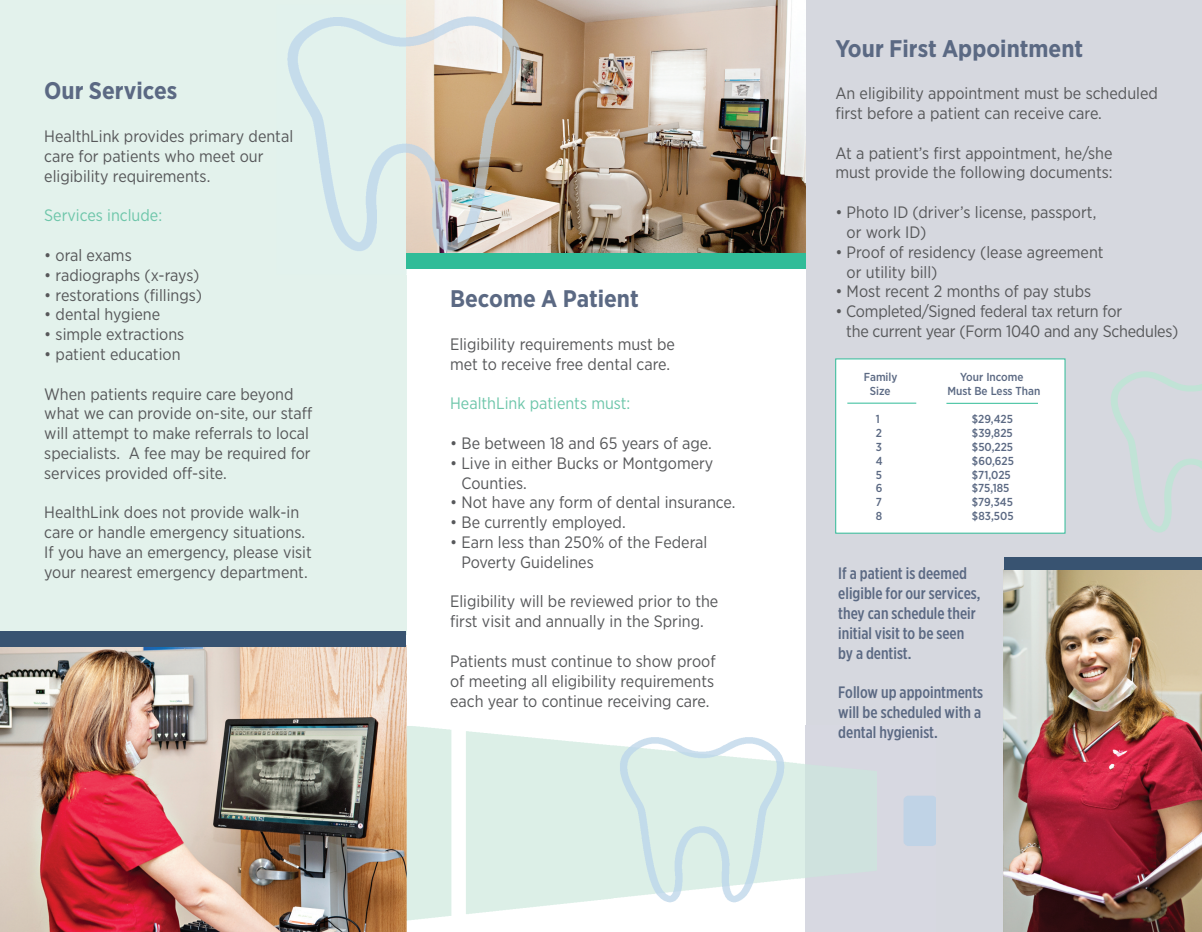
<style>
.page{position:relative;width:1202px;height:932px;background:#fff}
.page>*{position:absolute;margin:0;border:0;box-sizing:border-box;transform-origin:0 0}
.t1{font:700 24px "Gotham Narrow";color:#5b6983}
.t2{font:16.5px/19.8px "Gotham Narrow";color:#57585a}
.t3{font:500 16.5px/19.8px "Gotham X Narrow";color:#5b6983}
.t4{font:16.5px "Gotham Narrow";color:#6ec6aa}
.t5{font:500 11.55px "Gotham Narrow";color:#5b6983}
</style>
<div class="page">
<div style="left:0;top:0;width:406px;height:635px;background:#e3f2ec"></div>
<div style="left:806px;top:0;width:396px;height:932px;background:#d6d8df"></div>
<img style="left:1004px;top:570px;width:198px;height:362px">
<img style="left:0;top:646px;width:406px;height:286px">
<img style="left:406px;top:0;width:400px;height:254px">
<img style="left:406px;top:726px;width:530px;height:206px">
<img style="left:287px;top:4px;width:246px;height:270px">
<img style="left:613px;top:727px;width:183px;height:191px">
<svg style="left:1111px;top:371px;width:91px;height:161px"></svg>
<div style="left:0;top:632px;width:406px;height:14px;background:#385371"></div>
<div style="left:406px;top:254px;width:400px;height:14px;background:#30bc98"></div>
<div style="left:1004px;top:557px;width:198px;height:13px;background:#385371"></div>
<div style="left:836px;top:359px;width:228px;height:173px;background:#fff"></div>
<hr style="left:847px;top:403px;width:69px;height:1px;background:#30bc98">
<hr style="left:946px;top:403px;width:92px;height:1px;background:#30bc98">
<h1 class="t1" style="left:44px;top:83px;width:135px">Our Services</h1>
<p class="t2" style="left:44px;top:128px;width:250px">HealthLink provides primary dental care for patients who meet our eligibility requirements.</p>
<p class="t4" style="left:44px;top:210px;width:119px">Services include:</p>
<p class="t2" style="left:44px;top:246px;width:89px">• oral exams</p>
<p class="t2" style="left:44px;top:266px;width:157px">• radiographs (x-rays)</p>
<p class="t2" style="left:44px;top:286px;width:159px">• restorations (fillings)</p>
<p class="t2" style="left:44px;top:306px;width:117px">• dental hygiene</p>
<p class="t2" style="left:44px;top:326px;width:142px">• simple extractions</p>
<p class="t2" style="left:44px;top:345px;width:138px">• patient education</p>
<p class="t2" style="left:44px;top:385px;width:269px">When patients require care beyond what we can provide on-site, our staff will attempt to make referrals to local specialists. A fee may be required for services provided off-site.</p>
<p class="t2" style="left:44px;top:504px;width:269px">HealthLink does not provide walk-in care or handle emergency situations.<br>If you have an emergency, please visit your nearest emergency department.</p>
<h1 class="t1" style="left:450px;top:290px;width:190px">Become A Patient</h1>
<p class="t2" style="left:450px;top:335px;width:226px">Eligibility requirements must be met to receive free dental care.</p>
<p class="t4" style="left:450px;top:398px;width:182px">HealthLink patients must:</p>
<p class="t2" style="left:450px;top:434px;width:263px">• Be between 18 and 65 years of age.</p>
<p class="t2" style="left:461px;top:454px;width:253px;text-indent:-11px">• Live in either Bucks or Montgomery<br>Counties.</p>
<p class="t2" style="left:450px;top:494px;width:287px">• Not have any form of dental insurance.</p>
<p class="t2" style="left:450px;top:514px;width:177px">• Be currently employed.</p>
<p class="t2" style="left:461px;top:533px;width:247px;text-indent:-11px">• Earn less than 250% of the Federal<br>Poverty Guidelines</p>
<p class="t2" style="left:450px;top:593px;width:270px">Eligibility will be reviewed prior to the first visit and annually in the Spring.</p>
<p class="t2" style="left:450px;top:652px;width:267px;text-align:justify">Patients must continue to show proof of meeting all eligibility requirements each year to continue receiving care.</p>
<h1 class="t1" style="left:835px;top:40px;width:249px">Your First Appointment</h1>
<p class="t2" style="left:835px;top:85px;width:324px">An eligibility appointment must be scheduled first before a patient can receive care.</p>
<p class="t2" style="left:835px;top:144px;width:279px">At a patient’s first appointment, he/she must provide the following documents:</p>
<p class="t2" style="left:846px;top:204px;width:251px;text-indent:-11px">• Photo ID (driver’s license, passport, or work ID)</p>
<p class="t2" style="left:846px;top:243px;width:258px;text-indent:-11px">• Proof of residency (lease agreement or utility bill)</p>
<p class="t2" style="left:835px;top:283px;width:257px">• Most recent 2 months of pay stubs</p>
<p class="t2" style="left:846px;top:303px;width:333px;text-indent:-11px">• Completed/Signed federal tax return for<br>the current year (Form 1040 and any Schedules)</p>
<p class="t5" style="left:864px;top:373px;width:35px">Family</p>
<p class="t5" style="left:960px;top:373px;width:65px">Your Income</p>
<p class="t5" style="left:870px;top:387px;width:22px">Size</p>
<p class="t5" style="left:947px;top:387px;width:95px">Must Be Less Than</p>
<p class="t5" style="left:876px;top:415px;width:6px">1</p>
<p class="t5" style="left:971px;top:415px;width:43px">$29,425</p>
<p class="t5" style="left:876px;top:429px;width:8px">2</p>
<p class="t5" style="left:972px;top:429px;width:42px">$39,825</p>
<p class="t5" style="left:876px;top:442px;width:8px">3</p>
<p class="t5" style="left:972px;top:442px;width:43px">$50,225</p>
<p class="t5" style="left:876px;top:456px;width:8px">4</p>
<p class="t5" style="left:972px;top:456px;width:44px">$60,625</p>
<p class="t5" style="left:876px;top:470px;width:8px">5</p>
<p class="t5" style="left:972px;top:470px;width:40px">$71,025</p>
<p class="t5" style="left:876px;top:484px;width:8px">6</p>
<p class="t5" style="left:972px;top:484px;width:39px">$75,185</p>
<p class="t5" style="left:876px;top:498px;width:8px">7</p>
<p class="t5" style="left:972px;top:498px;width:42px">$79,345</p>
<p class="t5" style="left:876px;top:512px;width:8px">8</p>
<p class="t5" style="left:972px;top:512px;width:43px">$83,505</p>
<p class="t3" style="left:838px;top:563px;width:144px">If a patient is deemed eligible for our services, they can schedule their initial visit to be seen by a dentist.</p>
<p class="t3" style="left:838px;top:682px;width:146px">Follow up appointments will be scheduled with a dental hygienist.</p>
</div>
